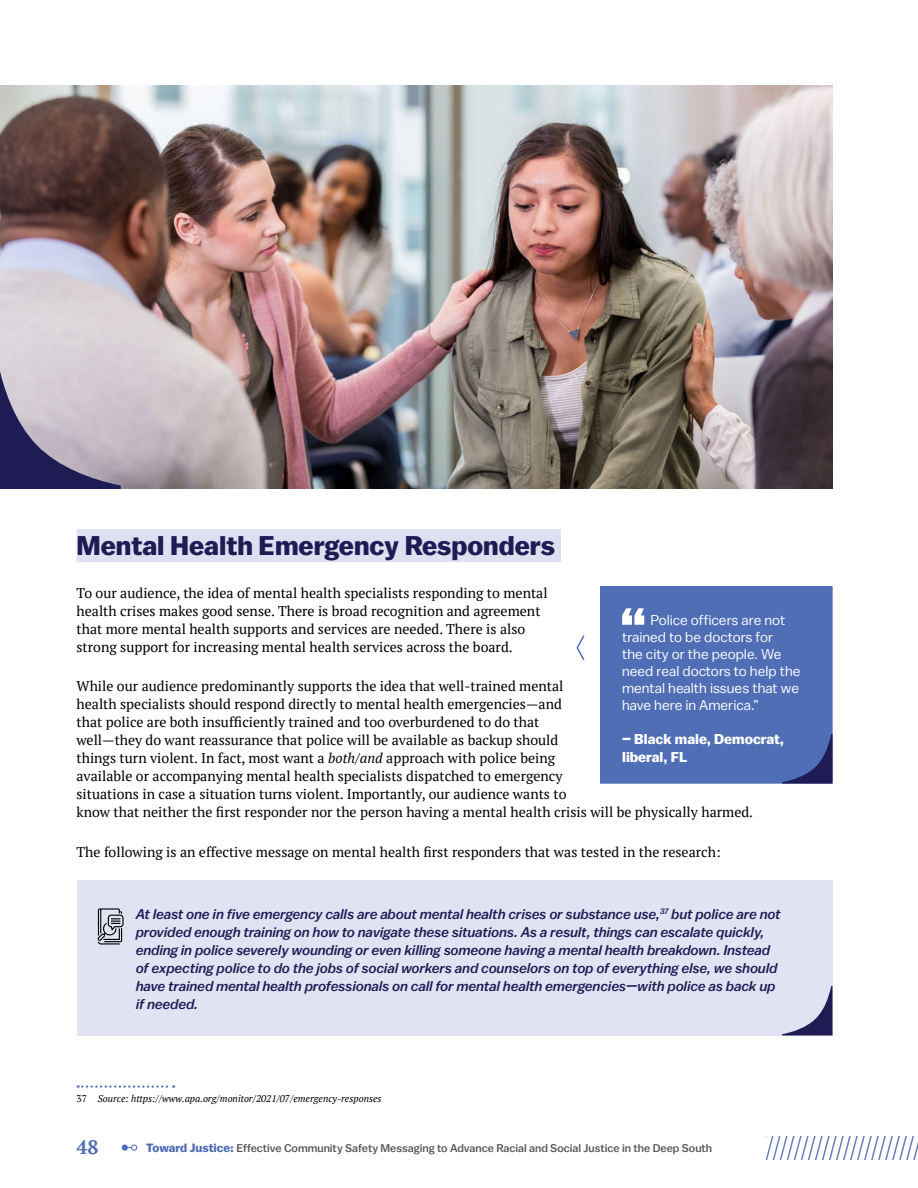
<style>
.page{position:relative;width:918px;height:1188px;background:#fff}
.page>*{position:absolute;margin:0;border:0;box-sizing:border-box;transform-origin:0 0}
.t1{font:700 27px "Balto";color:#1e1b55}
.t2{font:700 19.5px "PT Serif";color:#506eb5}
.t3{font:14.25px/17.1px "Balto";color:#fff}
.t4{font:700 14.25px/17.1px "Balto";color:#fff}
.t5{font:14.1px/18px "PT Serif";color:#000}
.t6{font:italic 500 14.1px/18px "Balto";color:#1e1b55}
.t7{font:500 11.25px "Balto";color:#58595b}
.t8{font:italic 9.75px "PT Serif";color:#000}
.s1{font-style:italic}
.s2{font-style:normal}
.s3{font-weight:700;font-size:12px;color:#506eb5}
</style>
<div class="page">
<div style="left:77px;top:880px;width:755px;height:155px;background:#e1e3f3"></div>
<svg style="left:98px;top:908px;width:26px;height:37px"></svg>
<svg style="left:782px;top:986px;width:50px;height:49px"></svg>
<div style="left:77px;top:529px;width:484px;height:33px;background:#dde0f1"></div>
<svg style="left:78px;top:1085px;width:96px;height:3px"></svg>
<div style="left:600px;top:587px;width:232px;height:196px;background:#506eb5"></div>
<svg style="left:622px;top:608px;width:22px;height:17px"></svg>
<div style="left:600px;top:586px;width:232px;height:198px;border:1px solid #506eb5"></div>
<svg style="left:782px;top:734px;width:50px;height:50px"></svg>
<svg style="left:576px;top:635px;width:9px;height:25px"></svg>
<img style="left:0;top:85px;width:832px;height:404px">
<svg style="left:0;top:359px;width:121px;height:130px;background:#9c95ab"></svg>
<svg style="left:122px;top:1145px;width:15px;height:6px"></svg>
<svg style="left:766px;top:1136px;width:152px;height:23px"></svg>
<h1 class="t1" style="left:77px;top:529px;width:480px">Mental Health Emergency Responders</h1>
<p class="t5" style="left:77px;top:584px;width:473px">To our audience, the idea of mental health specialists responding to mental health crises makes good sense. There is broad recognition and agreement that more mental health supports and services are needed. There is also strong support for increasing mental health services across the board.</p>
<p class="t5" style="left:77px;top:677px;width:678px">While our audience predominantly supports the idea that well-trained mental<br>health specialists should respond directly to mental health emergencies—and<br>that police are both insufficiently trained and too overburdened to do that<br>well—they do want reassurance that police will be available as backup should<br>things turn violent. In fact, most want a <span class="s1">both/and</span> approach with police being<br>available or accompanying mental health specialists dispatched to emergency<br>situations in case a situation turns violent. Importantly, our audience wants to<br>know that neither the first responder nor the person having a mental health crisis will be physically harmed.</p>
<p class="t5" style="left:77px;top:843px;width:646px">The following is an effective message on mental health first responders that was tested in the research:</p>
<p class="t3" style="left:622px;top:611px;width:180px;text-indent:28px">Police officers are not trained to be doctors for<br>the city or the people. We need real doctors to help the mental health issues that we have here in America.”</p>
<p class="t4" style="left:622px;top:731px;width:164px">– Black male, Democrat, liberal, FL</p>
<p class="t6" style="left:136px;top:904px;width:646px">At least one in five emergency calls are about mental health crises or substance use,<sup>37</sup> but police are not provided enough training on how to navigate these situations. As a result, things can escalate quickly, ending in police severely wounding or even killing someone having a mental health breakdown. Instead of expecting police to do the jobs of social workers and counselors on top of everything else, we should have trained mental health professionals on call for mental health emergencies—with police as back up if needed.</p>
<p class="t8" style="left:77px;top:1093px;width:307px"><span class="s2">37</span> Source: https://www.apa.org/monitor/2021/07/emergency-responses</p>
<h2 class="t2" style="left:76px;top:1134px;width:24px">48</h2>
<p class="t7" style="left:146px;top:1141px;width:568px"><span class="s3">Toward Justice:</span> Effective Community Safety Messaging to Advance Racial and Social Justice in the Deep South</p>
</div>
